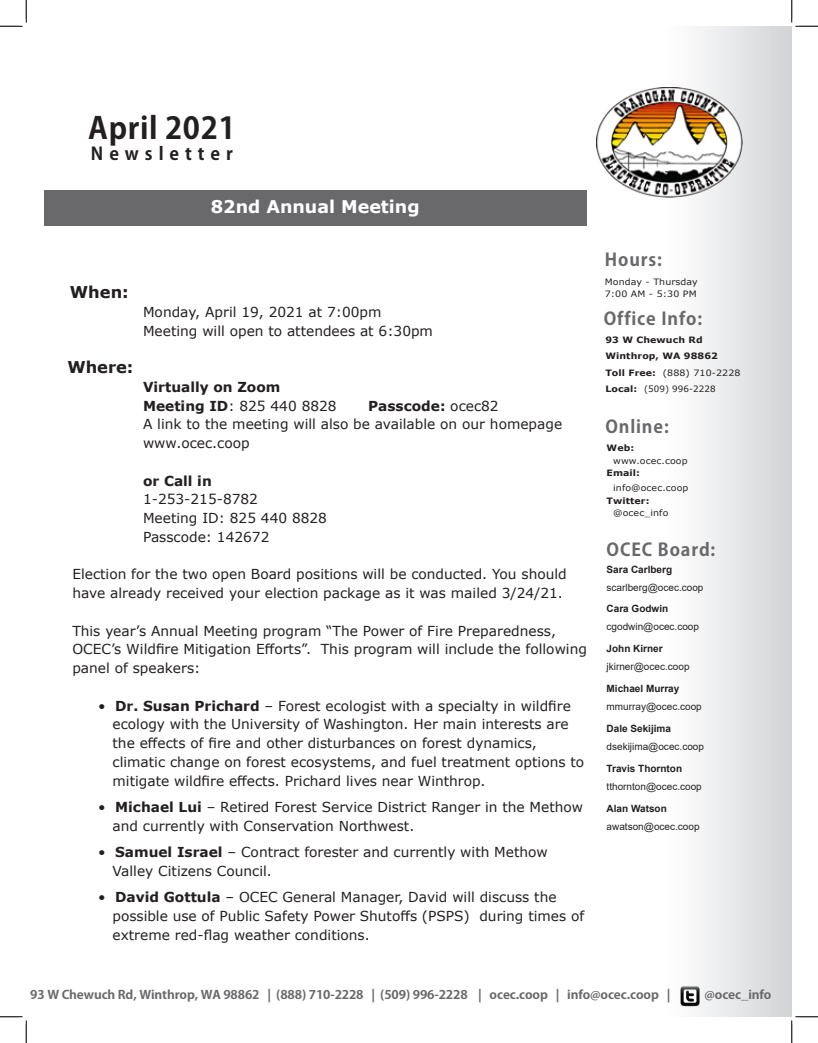
<style>
.page{position:relative;width:818px;height:1043px;background:#fff}
.page>*{position:absolute;margin:0;border:0;box-sizing:border-box;transform-origin:0 0}
.t1{font:700 30px "Koz Go Pro";letter-spacing:.02em;color:#231f20}
.t2{font:700 17.5px "Koz Go Pro";letter-spacing:.05em;color:#69696c}
.t3{font:700 17.5px "Verdana";color:#fff}
.t4{font:700 17.5px "Koz Go Pro";letter-spacing:.34em;color:#231f20}
.t5{font:700 16.25px "Verdana";color:#231f20}
.t6{font:13.75px/18.8px "Verdana";color:#231f20}
.t7{font:700 13.75px "Verdana";color:#231f20}
.t8{font:700 11.88px "Koz Go Pro";letter-spacing:-.01em;color:#69696c;scale:1.08 1}
.t9{font:10px "Arial";color:#231f20}
.t10{font:700 10px "Arial";color:#231f20}
.t11{font:8.75px "Verdana";letter-spacing:.01em;color:#231f20;scale:1.08 1}
.t12{font:700 8.75px "Verdana";letter-spacing:.01em;color:#231f20;scale:1.08 1}
.t13{font:8.75px "Verdana";letter-spacing:.01em;color:#231f20}
.s1{font-weight:700}
.s2{font-weight:400}
</style>
<div class="page">
<svg style="left:586px;top:26px;width:205px;height:990px"></svg>
<img style="left:596px;top:87px;width:146px;height:111px">
<div style="left:44px;top:190px;width:542px;height:36px;background:#69696c"></div>
<img style="left:676px;top:983px;width:27px;height:27px">
<svg style="left:0;top:0;width:27px;height:27px"></svg>
<svg style="left:0;top:1016px;width:27px;height:26px"></svg>
<svg style="left:790px;top:0;width:28px;height:27px"></svg>
<svg style="left:790px;top:1015px;width:28px;height:27px"></svg>
<p class="t1" style="left:88px;top:108px;width:149px">April 2021</p>
<p class="t4" style="left:91px;top:142px;width:143px">Newsletter</p>
<p class="t3" style="left:211px;top:194px;width:210px">82nd Annual Meeting</p>
<p class="t5" style="left:70px;top:280px;width:60px">When:</p>
<p class="t5" style="left:67px;top:355px;width:68px">Where:</p>
<p class="t6" style="left:143px;top:302px;width:240px">Monday, April 19, 2021 at 7:00pm</p>
<p class="t6" style="left:143px;top:321px;width:291px">Meeting will open to attendees at 6:30pm</p>
<p class="t7" style="left:143px;top:377px;width:139px">Virtually on Zoom</p>
<p class="t6" style="left:143px;top:396px;width:195px"><span class="s1">Meeting ID</span>: 825 440 8828</p>
<p class="t7" style="left:368px;top:396px;width:132px">Passcode: <span class="s2">ocec82</span></p>
<p class="t6" style="left:143px;top:415px;width:420px">A link to the meeting will also be available on our homepage www.ocec.coop</p>
<p class="t7" style="left:143px;top:471px;width:70px">or Call in</p>
<p class="t6" style="left:143px;top:490px;width:116px">1-253-215-8782</p>
<p class="t6" style="left:143px;top:508px;width:185px">Meeting ID: 825 440 8828</p>
<p class="t6" style="left:143px;top:527px;width:128px">Passcode: 142672</p>
<p class="t6" style="left:72px;top:565px;width:496px">Election for the two open Board positions will be conducted. You should have already received your election package as it was mailed 3/24/21.</p>
<p class="t6" style="left:72px;top:621px;width:516px">This year’s Annual Meeting program “The Power of Fire Preparedness,<br>OCEC’s Wildfire Mitigation Efforts”. This program will include the following panel of speakers:</p>
<p class="t6" style="left:98px;top:696px;width:474px">• <span class="s1">Dr. Susan Prichard</span> – Forest ecologist with a specialty in wildfire</p>
<p class="t6" style="left:112px;top:715px;width:458px">ecology with the University of Washington. Her main interests are the effects of fire and other disturbances on forest dynamics,</p>
<p class="t6" style="left:112px;top:752px;width:473px">climatic change on forest ecosystems, and fuel treatment options to mitigate wildfire effects. Prichard lives near Winthrop.</p>
<p class="t6" style="left:112px;top:797px;width:472px;text-indent:-15px">• <span class="s1">Michael Lui</span> – Retired Forest Service District Ranger in the Methow and currently with Conservation Northwest.</p>
<p class="t6" style="left:98px;top:842px;width:451px">• <span class="s1">Samuel Israel</span> – Contract forester and currently with Methow</p>
<p class="t6" style="left:112px;top:861px;width:161px">Valley Citizens Council.</p>
<p class="t6" style="left:112px;top:887px;width:473px;text-indent:-14px">• <span class="s1">David Gottula</span> – OCEC General Manager, David will discuss the possible use of Public Safety Power Shutoffs (PSPS) during times of extreme red-flag weather conditions.</p>
<p class="t2" style="left:604px;top:248px;width:58px">Hours:</p>
<p class="t11" style="left:604px;top:275px;width:88px">Monday - Thursday</p>
<p class="t11" style="left:604px;top:288px;width:87px">7:00 AM - 5:30 PM</p>
<p class="t2" style="left:603px;top:308px;width:100px">Office Info:</p>
<p class="t12" style="left:605px;top:334px;width:92px">93 W Chewuch Rd</p>
<p class="t12" style="left:605px;top:350px;width:106px">Winthrop, WA 98862</p>
<p class="t11" style="left:605px;top:366px;width:127px"><span class="s1">Toll Free:</span> (888) 710-2228</p>
<p class="t13" style="left:605px;top:382px;width:112px"><span class="s1">Local:</span> (509) 996-2228</p>
<p class="t2" style="left:605px;top:416px;width:65px">Online:</p>
<p class="t12" style="left:606px;top:442px;width:27px">Web:</p>
<p class="t11" style="left:613px;top:454px;width:70px">www.ocec.coop</p>
<p class="t12" style="left:606px;top:467px;width:33px">Email:</p>
<p class="t11" style="left:613px;top:482px;width:71px">info@ocec.coop</p>
<p class="t12" style="left:606px;top:494px;width:41px">Twitter:</p>
<p class="t11" style="left:613px;top:507px;width:53px">@ocec_info</p>
<p class="t2" style="left:606px;top:538px;width:110px">OCEC Board:</p>
<p class="t10" style="left:606px;top:563px;width:67px">Sara Carlberg</p>
<p class="t9" style="left:606px;top:580px;width:98px">scarlberg@ocec.coop</p>
<p class="t10" style="left:606px;top:601px;width:63px">Cara Godwin</p>
<p class="t9" style="left:606px;top:619px;width:94px">cgodwin@ocec.coop</p>
<p class="t10" style="left:606px;top:641px;width:58px">John Kirner</p>
<p class="t9" style="left:606px;top:659px;width:84px">jkirner@ocec.coop</p>
<p class="t10" style="left:606px;top:681px;width:74px">Michael Murray</p>
<p class="t9" style="left:606px;top:699px;width:97px">mmurray@ocec.coop</p>
<p class="t10" style="left:606px;top:721px;width:66px">Dale Sekijima</p>
<p class="t9" style="left:606px;top:739px;width:99px">dsekijima@ocec.coop</p>
<p class="t10" style="left:606px;top:761px;width:77px">Travis Thornton</p>
<p class="t9" style="left:606px;top:779px;width:97px">tthornton@ocec.coop</p>
<p class="t10" style="left:606px;top:801px;width:62px">Alan Watson</p>
<p class="t9" style="left:606px;top:819px;width:94px">awatson@ocec.coop</p>
<p class="t8" style="left:30px;top:987px;width:594px">93 W Chewuch Rd, Winthrop, WA 98862 | (888) 710-2228 | (509) 996-2228 | ocec.coop | info@ocec.coop |</p>
<p class="t8" style="left:704px;top:987px;width:63px">@ocec_info</p>
</div>
